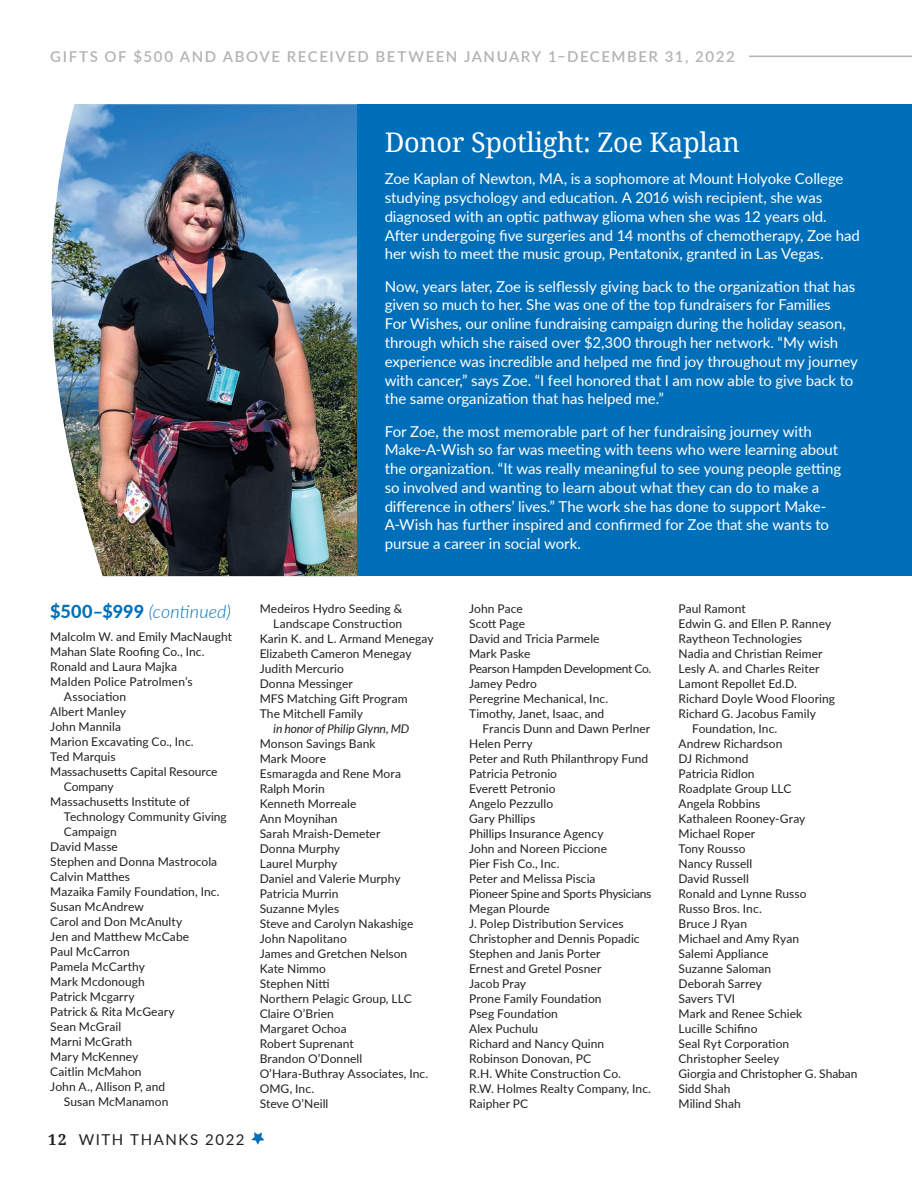
<style>
.page{position:relative;width:912px;height:1183px;background:#fff}
.page>*{position:absolute;margin:0;border:0;box-sizing:border-box;transform-origin:0 0}
.t1{font:27px "Droid Serif";letter-spacing:-.01em;color:#fff}
.t2{font:italic 300 18px "Lato";letter-spacing:.005em;color:#006fba}
.t3{font:15px/18.8px "Lato";letter-spacing:-.005em;color:#fff}
.t4{font:600 15px "Lato";letter-spacing:.105em;color:#b1b4b5}
.t5{font:15px "Lato";letter-spacing:.105em;color:#231f20}
.t6{font:12px/15px "Lato";letter-spacing:.005em;color:#231f20}
.t7{font:italic 12px "Lato";color:#231f20}
.s1{font-weight:800;font-style:normal}
.s2{font-family:"Droid Serif";font-weight:700}
</style>
<div class="page">
<svg style="left:251px;top:1132px;width:13px;height:12px"></svg>
<hr style="left:57px;top:56px;width:854px;height:1px;background:#b1b4b5">
<div style="left:50px;top:50px;width:698px;height:12px;background:#fff"></div>
<img style="left:105px;top:104px;width:252px;height:472px">
<img style="left:51px;top:104px;width:54px;height:473px">
<div style="left:357px;top:104px;width:554px;height:472px;background:#006fba"></div>
<p class="t4" style="left:50px;top:46px;width:685px">GIFTS OF $500 AND ABOVE RECEIVED BETWEEN JANUARY 1–DECEMBER 31, 2022</p>
<h1 class="t1" style="left:384px;top:124px;width:356px">Donor Spotlight: Zoe Kaplan</h1>
<p class="t3" style="left:384px;top:169px;width:476px">Zoe Kaplan of Newton, MA, is a sophomore at Mount Holyoke College studying psychology and education. A 2016 wish recipient, she was diagnosed with an optic pathway glioma when she was 12 years old.<br>After undergoing five surgeries and 14 months of chemotherapy, Zoe had her wish to meet the music group, Pentatonix, granted in Las Vegas.</p>
<p class="t3" style="left:384px;top:276px;width:474px">Now, years later, Zoe is selflessly giving back to the organization that has given so much to her. She was one of the top fundraisers for Families<br>For Wishes, our online fundraising campaign during the holiday season, through which she raised over $2,300 through her network. “My wish experience was incredible and helped me find joy throughout my journey with cancer,” says Zoe. “I feel honored that I am now able to give back to the same organization that has helped me.”</p>
<p class="t3" style="left:384px;top:421px;width:458px">For Zoe, the most memorable part of her fundraising journey with Make-A-Wish so far was meeting with teens who were learning about the organization. “It was really meaningful to see young people getting so involved and wanting to learn about what they can do to make a difference in others’ lives.” The work she has done to support Make-A-Wish has further inspired and confirmed for Zoe that she wants to pursue a career in social work.</p>
<h2 class="t2" style="left:50px;top:598px;width:182px"><span class="s1">$500–$999</span> (continued)</h2>
<p class="t6" style="left:50px;top:628px;width:183px">Malcolm W. and Emily MacNaught</p>
<p class="t6" style="left:50px;top:643px;width:156px">Mahan Slate Roofing Co., Inc.</p>
<p class="t6" style="left:50px;top:658px;width:128px">Ronald and Laura Majka</p>
<p class="t6" style="left:50px;top:673px;width:144px">Malden Police Patrolmen’s</p>
<p class="t6" style="left:64px;top:688px;width:64px">Association</p>
<p class="t6" style="left:50px;top:703px;width:77px">Albert Manley</p>
<p class="t6" style="left:50px;top:718px;width:72px">John Mannila</p>
<p class="t6" style="left:50px;top:733px;width:145px">Marion Excavating Co., Inc.</p>
<p class="t6" style="left:50px;top:748px;width:67px">Ted Marquis</p>
<p class="t6" style="left:50px;top:763px;width:169px">Massachusetts Capital Resource</p>
<p class="t6" style="left:64px;top:778px;width:51px">Company</p>
<p class="t6" style="left:50px;top:793px;width:141px">Massachusetts Institute of</p>
<p class="t6" style="left:64px;top:808px;width:164px">Technology Community Giving</p>
<p class="t6" style="left:64px;top:823px;width:54px">Campaign</p>
<p class="t6" style="left:50px;top:838px;width:69px">David Masse</p>
<p class="t6" style="left:50px;top:853px;width:168px">Stephen and Donna Mastrocola</p>
<p class="t6" style="left:50px;top:868px;width:81px">Calvin Matthes</p>
<p class="t6" style="left:50px;top:883px;width:171px">Mazaika Family Foundation, Inc.</p>
<p class="t6" style="left:50px;top:898px;width:95px">Susan McAndrew</p>
<p class="t6" style="left:50px;top:913px;width:133px">Carol and Don McAnulty</p>
<p class="t6" style="left:50px;top:928px;width:140px">Jen and Matthew McCabe</p>
<p class="t6" style="left:50px;top:943px;width:81px">Paul McCarron</p>
<p class="t6" style="left:50px;top:958px;width:96px">Pamela McCarthy</p>
<p class="t6" style="left:50px;top:973px;width:96px">Mark Mcdonough</p>
<p class="t6" style="left:50px;top:988px;width:86px">Patrick Mcgarry</p>
<p class="t6" style="left:50px;top:1003px;width:126px">Patrick &amp; Rita McGeary</p>
<p class="t6" style="left:50px;top:1018px;width:72px">Sean McGrail</p>
<p class="t6" style="left:50px;top:1033px;width:83px">Marni McGrath</p>
<p class="t6" style="left:50px;top:1048px;width:90px">Mary McKenney</p>
<p class="t6" style="left:50px;top:1063px;width:93px">Caitlin McMahon</p>
<p class="t6" style="left:50px;top:1078px;width:116px">John A., Allison P, and</p>
<p class="t6" style="left:64px;top:1093px;width:106px">Susan McManamon</p>
<p class="t5" style="left:48px;top:1128px;width:198px"><span class="s2">12</span> WITH THANKS 2022</p>
<p class="t6" style="left:259px;top:600px;width:144px">Medeiros Hydro Seeding &amp;</p>
<p class="t6" style="left:273px;top:615px;width:131px">Landscape Construction</p>
<p class="t6" style="left:259px;top:630px;width:175px">Karin K. and L. Armand Menegay</p>
<p class="t6" style="left:259px;top:645px;width:153px">Elizabeth Cameron Menegay</p>
<p class="t6" style="left:259px;top:660px;width:86px">Judith Mercurio</p>
<p class="t6" style="left:259px;top:675px;width:95px">Donna Messinger</p>
<p class="t6" style="left:259px;top:690px;width:149px">MFS Matching Gift Program</p>
<p class="t6" style="left:259px;top:705px;width:105px">The Mitchell Family</p>
<p class="t7" style="left:273px;top:721px;width:137px">in honor of Philip Glynn, MD</p>
<p class="t6" style="left:259px;top:735px;width:170px">Monson Savings Bank<br>Mark Moore<br>Esmaragda and Rene Mora<br>Ralph Morin<br>Kenneth Morreale<br>Ann Moynihan<br>Sarah Mraish-Demeter<br>Donna Murphy<br>Laurel Murphy<br>Daniel and Valerie Murphy<br>Patricia Murrin<br>Suzanne Myles<br>Steve and Carolyn Nakashige<br>John Napolitano<br>James and Gretchen Nelson<br>Kate Nimmo<br>Stephen Nitti<br>Northern Pelagic Group, LLC<br>Claire O’Brien<br>Margaret Ochoa<br>Robert Suprenant<br>Brandon O’Donnell<br>O’Hara-Buthray Associates, Inc.<br>OMG, Inc.<br>Steve O’Neill</p>
<p class="t6" style="left:469px;top:600px;width:184px">John Pace<br>Scott Page<br>David and Tricia Parmele<br>Mark Paske<br>Pearson Hampden Development Co.<br>Jamey Pedro<br>Peregrine Mechanical, Inc.<br>Timothy, Janet, Isaac, and</p>
<p class="t6" style="left:469px;top:720px;width:184px;text-indent:14px">Francis Dunn and Dawn Perlner<br>Helen Perry<br>Peter and Ruth Philanthropy Fund<br>Patricia Petronio<br>Everett Petronio<br>Angelo Pezzullo<br>Gary Phillips<br>Phillips Insurance Agency<br>John and Noreen Piccione<br>Pier Fish Co., Inc.<br>Peter and Melissa Piscia<br>Pioneer Spine and Sports Physicians<br>Megan Plourde<br>J. Polep Distribution Services<br>Christopher and Dennis Popadic<br>Stephen and Janis Porter<br>Ernest and Gretel Posner<br>Jacob Pray<br>Prone Family Foundation<br>Pseg Foundation<br>Alex Puchulu<br>Richard and Nancy Quinn<br>Robinson Donovan, PC<br>R.H. White Construction Co.<br>R.W. Holmes Realty Company, Inc.<br>Raipher PC</p>
<p class="t6" style="left:678px;top:600px;width:69px">Paul Ramont</p>
<p class="t6" style="left:678px;top:615px;width:154px">Edwin G. and Ellen P. Ranney</p>
<p class="t6" style="left:678px;top:630px;width:125px">Raytheon Technologies</p>
<p class="t6" style="left:678px;top:645px;width:146px">Nadia and Christian Reimer</p>
<p class="t6" style="left:678px;top:660px;width:142px">Lesly A. and Charles Reiter</p>
<p class="t6" style="left:678px;top:675px;width:120px">Lamont Repollet Ed.D.</p>
<p class="t6" style="left:678px;top:690px;width:158px">Richard Doyle Wood Flooring</p>
<p class="t6" style="left:678px;top:705px;width:139px">Richard G. Jacobus Family</p>
<p class="t6" style="left:691px;top:720px;width:87px">Foundation, Inc.</p>
<p class="t6" style="left:678px;top:735px;width:105px">Andrew Richardson</p>
<p class="t6" style="left:678px;top:750px;width:72px">DJ Richmond</p>
<p class="t6" style="left:678px;top:765px;width:78px">Patricia Ridlon</p>
<p class="t6" style="left:678px;top:780px;width:114px">Roadplate Group LLC</p>
<p class="t6" style="left:678px;top:795px;width:83px">Angela Robbins</p>
<p class="t6" style="left:678px;top:810px;width:128px">Kathaleen Rooney-Gray</p>
<p class="t6" style="left:678px;top:825px;width:78px">Michael Roper</p>
<p class="t6" style="left:678px;top:840px;width:69px">Tony Rousso</p>
<p class="t6" style="left:678px;top:855px;width:75px">Nancy Russell</p>
<p class="t6" style="left:678px;top:870px;width:72px">David Russell</p>
<p class="t6" style="left:678px;top:885px;width:129px">Ronald and Lynne Russo</p>
<p class="t6" style="left:678px;top:900px;width:85px">Russo Bros. Inc.</p>
<p class="t6" style="left:678px;top:915px;width:70px">Bruce J Ryan</p>
<p class="t6" style="left:678px;top:930px;width:122px">Michael and Amy Ryan</p>
<p class="t6" style="left:678px;top:945px;width:91px">Salemi Appliance</p>
<p class="t6" style="left:678px;top:960px;width:94px">Suzanne Saloman</p>
<p class="t6" style="left:678px;top:975px;width:85px">Deborah Sarrey</p>
<p class="t6" style="left:678px;top:990px;width:58px">Savers TVI</p>
<p class="t6" style="left:678px;top:1005px;width:125px">Mark and Renee Schiek</p>
<p class="t6" style="left:678px;top:1020px;width:80px">Lucille Schifino</p>
<p class="t6" style="left:678px;top:1035px;width:112px">Seal Ryt Corporation</p>
<p class="t6" style="left:678px;top:1050px;width:102px">Christopher Seeley</p>
<p class="t6" style="left:678px;top:1065px;width:180px">Giorgia and Christopher G. Shaban</p>
<p class="t6" style="left:678px;top:1080px;width:53px">Sidd Shah</p>
<p class="t6" style="left:678px;top:1095px;width:64px">Milind Shah</p>
</div>
